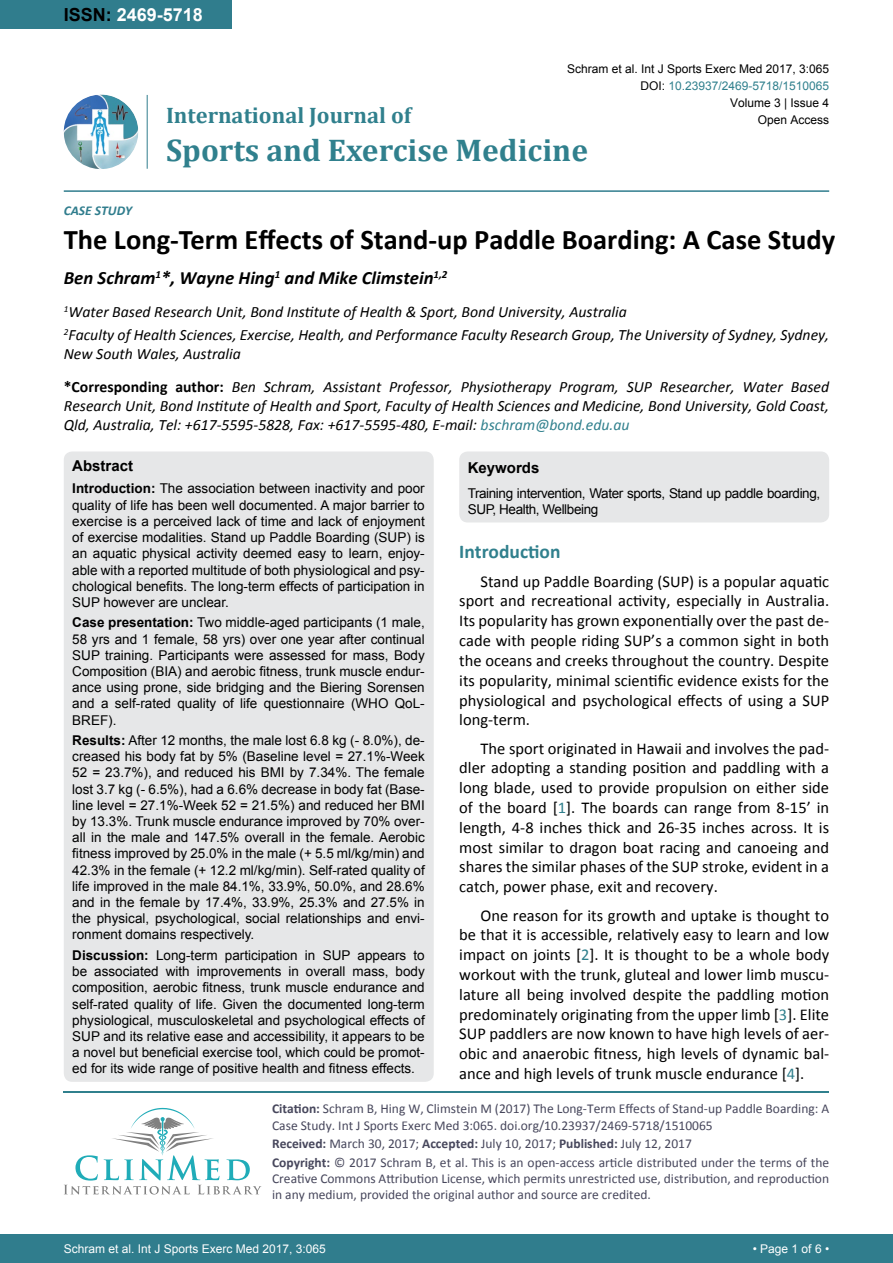
<style>
.page{position:relative;width:893px;height:1263px;background:#fff}
.page>*{position:absolute;margin:0;border:0;box-sizing:border-box;transform-origin:0 0}
.t1{font:700 31.5px "Cambria";color:#30808d}
.t2{font:700 28.5px "Calibri";color:#000}
.t3{font:700 22.5px "Cambria";color:#30808d}
.t4{font:700 19.5px "Calibri";color:#30808d}
.t5{font:italic 700 18.75px "Calibri";color:#000}
.t6{font:700 18px "Arial";color:#fff}
.t7{font:16.5px/19.8px "Calibri";color:#000;text-align:justify}
.t8{font:italic 15.75px/23.1px "Calibri";color:#000}
.t9{font:700 15px "Arial";color:#000}
.t10{font:13.5px/16.2px "Arial";color:#000;text-align:justify}
.t11{font:13.5px/16.2px "Calibri";color:#47475c}
.t12{font:13.5px/16.2px "Arial";letter-spacing:-.03em;color:#000}
.t13{font:italic 700 13.5px "Calibri";color:#307d8d}
.t14{font:12px "Arial";color:#000}
.t15{font:12px "Arial";color:#fff}
.t16{font:12px "Arial";color:#30808d}
.s1{color:#000}
.s2{font-weight:700;font-style:normal}
.s3{color:#30808d}
.s4{font-weight:700}
</style>
<div class="page">
<hr style="left:64px;top:1091px;width:765px;height:2px;background:#30808d">
<svg style="left:64px;top:1108px;width:197px;height:86px"></svg>
<div style="left:0;top:1234px;width:893px;height:29px;background:#307d8d"></div>
<div style="left:0;top:0;width:231px;height:28px;background:#307d8d"></div>
<img style="left:64px;top:95px;width:74px;height:74px;border-radius:37px">
<hr style="left:147px;top:95px;width:1px;height:74px;background:#307d8d">
<hr style="left:64px;top:190px;width:765px;height:2px;background:#307d8d">
<div style="left:64px;top:451px;width:370px;height:631px;background:#e6e7e8;border-radius:9px"></div>
<div style="left:459px;top:451px;width:370px;height:71px;background:#e6e7e8;border-radius:9px"></div>
<h3 class="t6" style="left:64px;top:2px;width:141px"><span class="s1">ISSN:</span> 2469-5718</h3>
<p class="t13" style="left:64px;top:202px;width:70px">CASE STUDY</p>
<p class="t14" style="left:567px;top:60px;width:264px">Schram et al. Int J Sports Exerc Med 2017, 3:065</p>
<p class="t14" style="left:730px;top:95px;width:101px">Volume 3 | Issue 4</p>
<p class="t16" style="left:640px;top:78px;width:190px"><span class="s1">DOI:</span> 10.23937/2469-5718/1510065</p>
<h3 class="t3" style="left:166px;top:100px;width:247px">International Journal of</h3>
<h1 class="t1" style="left:166px;top:128px;width:423px">Sports and Exercise Medicine</h1>
<p class="t14" style="left:758px;top:112px;width:73px">Open Access</p>
<h2 class="t2" style="left:64px;top:222px;width:773px">The Long-Term Effects of Stand-up Paddle Boarding: A Case Study</h2>
<h3 class="t5" style="left:64px;top:266px;width:385px">Ben Schram<sup>1</sup>*, Wayne Hing<sup>1</sup> and Mike Climstein<sup>1,2</sup></h3>
<p class="t8" style="left:64px;top:300px;width:767px"><sup>1</sup>Water Based Research Unit, Bond Institute of Health &amp; Sport, Bond University, Australia<br><sup>2</sup>Faculty of Health Sciences, Exercise, Health, and Performance Faculty Research Group, The University of Sydney, Sydney,</p>
<p class="t8" style="left:64px;top:337px;width:767px;line-height:33.2px">New South Wales, Australia<br><span class="s2">*Corresponding author:</span> Ben Schram, Assistant Professor, Physiotherapy Program, SUP Researcher, Water Based</p>
<p class="t8" style="left:64px;top:396px;width:767px;line-height:18.9px">Research Unit, Bond Institute of Health and Sport, Faculty of Health Sciences and Medicine, Bond University, Gold Coast,<br>Qld, Australia, Tel: +617-5595-5828, Fax: +617-5595-480, E-mail: <span class="s3">bschram@bond.edu.au</span></p>
<p class="t9" style="left:72px;top:456px;width:62px">Abstract</p>
<p class="t10" style="left:72px;top:481px;width:354px"><span class="s4">Introduction:</span> The association between inactivity and poor quality of life has been well documented. A major barrier to exercise is a perceived lack of time and lack of enjoyment of exercise modalities. Stand up Paddle Boarding (SUP) is an aquatic physical activity deemed easy to learn, enjoy&shy;able with a reported multitude of both physiological and psy&shy;chological benefits. The long-term effects of participation in SUP however are unclear.</p>
<p class="t10" style="left:72px;top:615px;width:354px"><span class="s4">Case presentation:</span> Two middle-aged participants (1 male, 58 yrs and 1 female, 58 yrs) over one year after continual SUP training. Participants were assessed for mass, Body Composition (BIA) and aerobic fitness, trunk muscle endur&shy;ance using prone, side bridging and the Biering Sorensen and a self-rated quality of life questionnaire (WHO QoL-BREF).</p>
<p class="t10" style="left:72px;top:732px;width:354px"><span class="s4">Results:</span> After 12 months, the male lost 6.8 kg (- 8.0%), de&shy;creased his body fat by 5% (Baseline level = 27.1%-Week 52 = 23.7%), and reduced his BMI by 7.34%. The female lost 3.7 kg (- 6.5%), had a 6.6% decrease in body fat (Base&shy;line level = 27.1%-Week 52 = 21.5%) and reduced her BMI by 13.3%. Trunk muscle endurance improved by 70% over&shy;all in the male and 147.5% overall in the female. Aerobic fitness improved by 25.0% in the male (+ 5.5 ml/kg/min) and 42.3% in the female (+ 12.2 ml/kg/min). Self-rated quality of life improved in the male 84.1%, 33.9%, 50.0%, and 28.6% and in the female by 17.4%, 33.9%, 25.3% and 27.5% in the physical, psychological, social relationships and envi&shy;ronment domains respectively.</p>
<p class="t10" style="left:72px;top:947px;width:354px"><span class="s4">Discussion:</span> Long-term participation in SUP appears to be associated with improvements in overall mass, body composition, aerobic fitness, trunk muscle endurance and self-rated quality of life. Given the documented long-term physiological, musculoskeletal and psychological effects of SUP and its relative ease and accessibility, it appears to be a novel but beneficial exercise tool, which could be promot&shy;ed for its wide range of positive health and fitness effects.</p>
<p class="t9" style="left:468px;top:458px;width:73px">Keywords</p>
<p class="t12" style="left:468px;top:485px;width:354px">Training intervention, Water sports, Stand up paddle boarding,<br>SUP, Health, Wellbeing</p>
<h3 class="t4" style="left:459px;top:540px;width:103px">Introduction</h3>
<p class="t7" style="left:459px;top:571px;width:371px;text-indent:21px">Stand up Paddle Boarding (SUP) is a popular aquatic sport and recreational activity, especially in Australia.<br>Its popularity has grown exponentially over the past de&shy;cade with people riding SUP’s a common sight in both the oceans and creeks throughout the country. Despite its popularity, minimal scientific evidence exists for the physiological and psychological effects of using a SUP long-term.</p>
<p class="t7" style="left:459px;top:738px;width:371px;text-indent:21px">The sport originated in Hawaii and involves the pad&shy;dler adopting a standing position and paddling with a long blade, used to provide propulsion on either side of the board [<span class="s3">1</span>]. The boards can range from 8-15’ in length, 4-8 inches thick and 26-35 inches across. It is most similar to dragon boat racing and canoeing and shares the similar phases of the SUP stroke, evident in a catch, power phase, exit and recovery.</p>
<p class="t7" style="left:459px;top:905px;width:371px;text-indent:21px">One reason for its growth and uptake is thought to be that it is accessible, relatively easy to learn and low impact on joints [<span class="s3">2</span>]. It is thought to be a whole body workout with the trunk, gluteal and lower limb muscu&shy;lature all being involved despite the paddling motion predominately originating from the upper limb [<span class="s3">3</span>]. Elite SUP paddlers are now known to have high levels of aer&shy;obic and anaerobic fitness, high levels of dynamic bal&shy;ance and high levels of trunk muscle endurance [<span class="s3">4</span>].</p>
<p class="t11" style="left:272px;top:1101px;width:559px"><span class="s4">Citation:</span> Schram B, Hing W, Climstein M (2017) The Long-Term Effects of Stand-up Paddle Boarding: A<br>Case Study. Int J Sports Exerc Med 3:065. doi.org/10.23937/2469-5718/1510065</p>
<p class="t11" style="left:272px;top:1134px;width:559px;line-height:18.6px"><span class="s4">Received:</span> March 30, 2017; <span class="s4">Accepted:</span> July 10, 2017; <span class="s4">Published:</span> July 12, 2017<br><span class="s4">Copyright:</span> © 2017 Schram B, et al. This is an open-access article distributed under the terms of the</p>
<p class="t11" style="left:272px;top:1170px;width:559px">Creative Commons Attribution License, which permits unrestricted use, distribution, and reproduction in any medium, provided the original author and source are credited.</p>
<p class="t15" style="left:64px;top:1241px;width:264px">Schram et al. Int J Sports Exerc Med 2017, 3:065</p>
<p class="t15" style="left:753px;top:1241px;width:78px">• Page 1 of 6 •</p>
</div>
